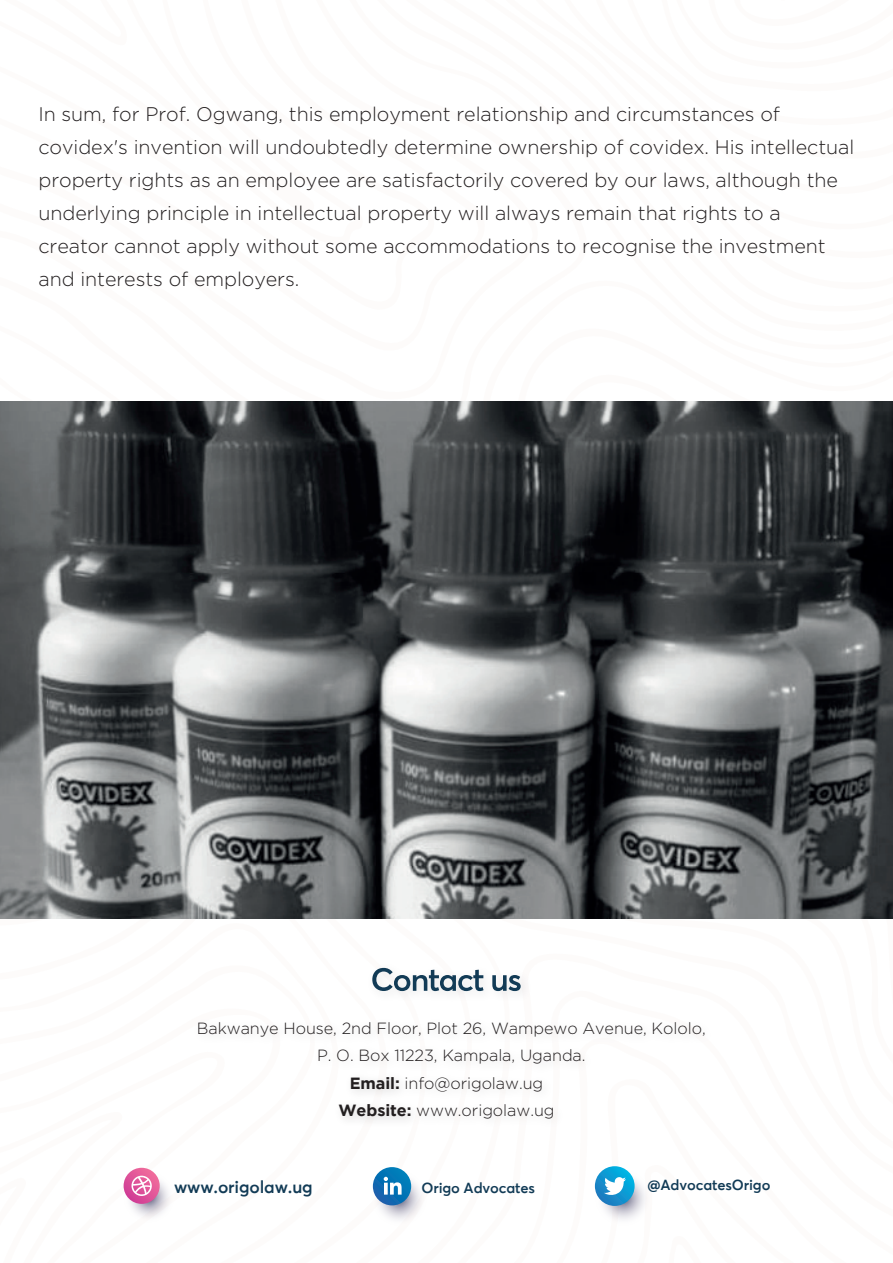
<style>
.page{position:relative;width:893px;height:1263px;background:#fff}
.page>*{position:absolute;margin:0;border:0;box-sizing:border-box;transform-origin:0 0}
.t1{font:300 19.65px/33px "Gotham";letter-spacing:-.005em;color:#231f20}
.t2{font:600 17.25px "Averta Std";letter-spacing:-.01em;color:#123b56}
.t3{font:300 16.2px/27.2px "Gotham";letter-spacing:-.005em;color:#231f20;text-align:center}
.t4{font:600 14.55px "Averta Std";letter-spacing:-.01em;color:#123b56}
.s1{font-weight:700}
</style>
<div class="page">
<img style="left:0;top:402px;width:893px;height:516px">
<svg style="left:371px;top:1170px;width:56px;height:56px"></svg>
<svg style="left:373px;top:1167px;width:38px;height:38px"></svg>
<svg style="left:384px;top:1177px;width:18px;height:17px"></svg>
<svg style="left:123px;top:1171px;width:52px;height:52px"></svg>
<svg style="left:124px;top:1168px;width:36px;height:36px"></svg>
<svg style="left:131px;top:1176px;width:21px;height:20px"></svg>
<svg style="left:594px;top:1166px;width:52px;height:54px"></svg>
<img style="left:382px;top:967px;width:143px;height:28px">
<svg style="left:372px;top:968px;width:111px;height:23px"></svg>
<svg style="left:492px;top:975px;width:29px;height:16px"></svg>
<p class="t1" style="left:38px;top:97px;width:817px">In sum, for Prof. Ogwang, this employment relationship and circumstances of covidex's invention will undoubtedly determine ownership of covidex. His intellectual property rights as an employee are satisfactorily covered by our laws, although the underlying principle in intellectual property will always remain that rights to a creator cannot apply without some accommodations to recognise the investment and interests of employers.</p>
<p class="t3" style="left:197px;top:1015px;width:510px">Bakwanye House, 2nd Floor, Plot 26, Wampewo Avenue, Kololo, P. O. Box 11223, Kampala, Uganda.<br><span class="s1">Email:</span> info@origolaw.ug<br><span class="s1">Website:</span> www.origolaw.ug</p>
<p class="t2" style="left:174px;top:1175px;width:140px">www.origolaw.ug</p>
<p class="t4" style="left:421px;top:1178px;width:115px">Origo Advocates</p>
<p class="t4" style="left:647px;top:1175px;width:124px">@AdvocatesOrigo</p>
</div>
